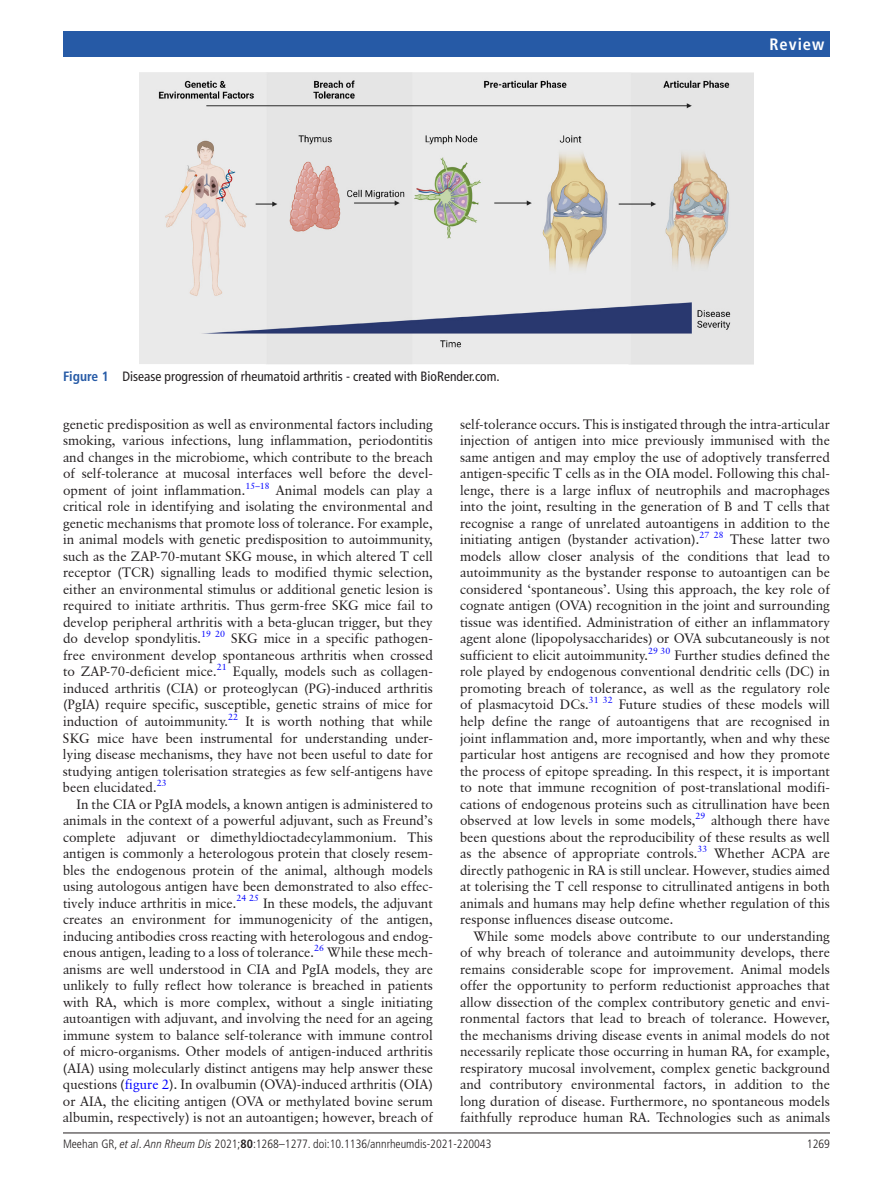
<style>
.page{position:relative;width:893px;height:1191px;background:#fff}
.page>*{position:absolute;margin:0;border:0;box-sizing:border-box;transform-origin:0 0}
.t1{font:700 condensed 16.5px "Frutiger LT Pro";letter-spacing:.055em;color:#fff}
.t2{font:13.5px/16.5px "Classical Garamond BT";color:#231f20;text-align:justify}
.t3{font:condensed 13.5px "Frutiger LT Pro";color:#231f20}
.t4{font:300 condensed 12px "Frutiger LT Pro";color:#231f20}
.s1{font-weight:700;color:#265aa6}
.s2{color:#00f}
.s3{font-style:italic}
.s4{font-weight:700}
</style>
<div class="page">
<hr style="left:63px;top:1132px;width:767px;height:1px;background:#231f20">
<div style="left:63px;top:31px;width:767px;height:25px;background:#265aa6"></div>
<img style="left:140px;top:72px;width:613px;height:292px">
<p class="t3" style="left:63px;top:368px;width:438px"><span class="s1">Figure 1</span> Disease progression of rheumatoid arthritis - created with BioRender.com.</p>
<p class="t1" style="left:769px;top:34px;width:56px">Review</p>
<p class="t2" style="left:63px;top:416px;width:371px">genetic predisposition as well as environmental factors including smoking, various infections, lung inflammation, periodontitis and changes in the microbiome, which contribute to the breach of self-tolerance at mucosal interfaces well before the devel&shy;opment of joint inflammation.<sup>15–18</sup> Animal models can play a critical role in identifying and isolating the environmental and genetic mechanisms that promote loss of tolerance. For example, in animal models with genetic predisposition to autoimmunity, such as the ZAP-70-mutant SKG mouse, in which altered T cell receptor (TCR) signalling leads to modified thymic selection, either an environmental stimulus or additional genetic lesion is required to initiate arthritis. Thus germ-free SKG mice fail to develop peripheral arthritis with a beta-glucan trigger, but they do develop spondylitis.<sup>19</sup> <sup>20</sup> SKG mice in a specific pathogen&shy;free environment develop spontaneous arthritis when crossed to ZAP-70-deficient mice.<sup>21</sup> Equally, models such as collagen&shy;induced arthritis (CIA) or proteoglycan (PG)-induced arthritis (PgIA) require specific, susceptible, genetic strains of mice for induction of autoimmunity.<sup>22</sup> It is worth nothing that while SKG mice have been instrumental for understanding under&shy;lying disease mechanisms, they have not been useful to date for studying antigen tolerisation strategies as few self-antigens have been elucidated.<sup>23</sup></p>
<p class="t2" style="left:63px;top:795px;width:371px;text-indent:14px">In the CIA or PgIA models, a known antigen is administered to animals in the context of a powerful adjuvant, such as Freund’s complete adjuvant or dimethyldioctadecylammonium. This antigen is commonly a heterologous protein that closely resem&shy;bles the endogenous protein of the animal, although models using autologous antigen have been demonstrated to also effec&shy;tively induce arthritis in mice.<sup>24</sup> <sup>25</sup> In these models, the adjuvant creates an environment for immunogenicity of the antigen, inducing antibodies cross reacting with heterologous and endog&shy;enous antigen, leading to a loss of tolerance.<sup>26</sup> While these mech&shy;anisms are well understood in CIA and PgIA models, they are unlikely to fully reflect how tolerance is breached in patients with RA, which is more complex, without a single initiating autoantigen with adjuvant, and involving the need for an ageing immune system to balance self-tolerance with immune control of micro-organisms. Other models of antigen-induced arthritis (AIA) using molecularly distinct antigens may help answer these questions (<span class="s2">figure 2</span>). In ovalbumin (OVA)-induced arthritis (OIA) or AIA, the eliciting antigen (OVA or methylated bovine serum albumin, respectively) is not an autoantigen; however, breach of</p>
<p class="t2" style="left:460px;top:416px;width:371px">self-tolerance occurs. This is instigated through the intra-articular injection of antigen into mice previously immunised with the same antigen and may employ the use of adoptively transferred antigen-specific T cells as in the OIA model. Following this chal&shy;lenge, there is a large influx of neutrophils and macrophages into the joint, resulting in the generation of B and T cells that recognise a range of unrelated autoantigens in addition to the initiating antigen (bystander activation).<sup>27</sup> <sup>28</sup> These latter two models allow closer analysis of the conditions that lead to autoimmunity as the bystander response to autoantigen can be considered ‘spontaneous’. Using this approach, the key role of cognate antigen (OVA) recognition in the joint and surrounding tissue was identified. Administration of either an inflammatory agent alone (lipopolysaccharides) or OVA subcutaneously is not sufficient to elicit autoimmunity.<sup>29</sup> <sup>30</sup> Further studies defined the role played by endogenous conventional dendritic cells (DC) in promoting breach of tolerance, as well as the regulatory role of plasmacytoid DCs.<sup>31</sup> <sup>32</sup> Future studies of these models will help define the range of autoantigens that are recognised in joint inflammation and, more importantly, when and why these particular host antigens are recognised and how they promote the process of epitope spreading. In this respect, it is important to note that immune recognition of post-translational modifi&shy;cations of endogenous proteins such as citrullination have been observed at low levels in some models,<sup>29</sup> although there have been questions about the reproducibility of these results as well as the absence of appropriate controls.<sup>33</sup></p>
<p class="t2" style="left:460px;top:845px;width:371px;text-indent:254px">Whether ACPA are directly pathogenic in RA is still unclear. However, studies aimed at tolerising the T cell response to citrullinated antigens in both animals and humans may help define whether regulation of this response influences disease outcome.</p>
<p class="t2" style="left:460px;top:927px;width:371px;text-indent:14px">While some models above contribute to our understanding of why breach of tolerance and autoimmunity develops, there remains considerable scope for improvement. Animal models offer the opportunity to perform reductionist approaches that allow dissection of the complex contributory genetic and envi&shy;ronmental factors that lead to breach of tolerance. However, the mechanisms driving disease events in animal models do not necessarily replicate those occurring in human RA, for example, respiratory mucosal involvement, complex genetic background and contributory environmental factors, in addition to the long duration of disease. Furthermore, no spontaneous models faithfully reproduce human RA. Technologies such as animals</p>
<p class="t4" style="left:63px;top:1136px;width:430px">Meehan GR, <span class="s3">et al</span>. <span class="s3">Ann Rheum Dis</span> 2021;<span class="s4">80</span>:1268–1277. doi:10.1136/annrheumdis-2021-220043</p>
<p class="t4" style="left:807px;top:1136px;width:25px">1269</p>
</div>
